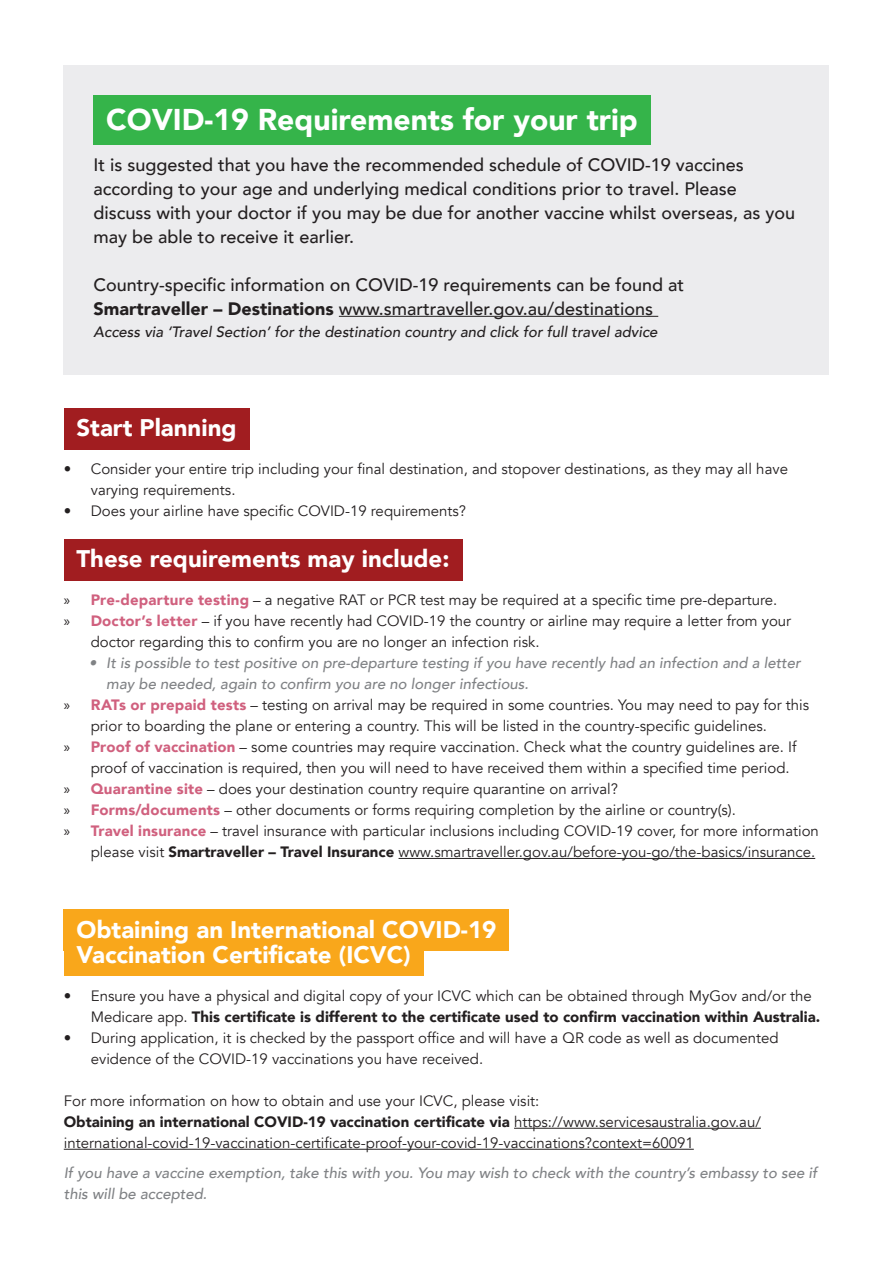
<style>
.page{position:relative;width:893px;height:1263px;background:#fff}
.page>*{position:absolute;margin:0;border:0;box-sizing:border-box;transform-origin:0 0}
.t1{font:900 30px "Avenir";color:#fff}
.Section_Heading{font:900 24px "Avenir";color:#fff}
.t2{font:500 18px/24px "Avenir";color:#231f20}
.bodycopy{font:15px/21px "Avenir";color:#231f20}
.bodycopy-2{font:italic 500 15px/21px "Avenir";color:#808285}
.t3{font:italic 500 15px "Avenir";color:#231f20}
.s1{font-weight:900}
.s2{font-family:"Myriad Pro"}
.s3{font-weight:900;color:#d0607e}
</style>
<div class="page">
<div style="left:64px;top:65px;width:765px;height:309px;background:#ececee"></div>
<div style="left:94px;top:96px;width:556px;height:49px;background:#35b44a"></div>
<hr style="left:339px;top:316px;width:319px;height:1px;background:#231f20">
<div style="left:64px;top:408px;width:185px;height:41px;background:#a11d20"></div>
<div style="left:64px;top:539px;width:398px;height:41px;background:#a11d20"></div>
<hr style="left:399px;top:858px;width:416px;height:1px;background:#231f20">
<div style="left:64px;top:909px;width:445px;height:42px;background:#f9a71b"></div>
<div style="left:64px;top:935px;width:359px;height:41px;background:#f9a71b"></div>
<hr style="left:514px;top:1128px;width:247px;height:1px;background:#231f20">
<hr style="left:64px;top:1149px;width:630px;height:1px;background:#231f20">
<p class="t1" style="left:106px;top:94px;width:533px">COVID-19 Requirements for your trip</p>
<p class="t2" style="left:94px;top:152px;width:703px">It is suggested that you have the recommended schedule of COVID-19 vaccines according to your age and underlying medical conditions prior to travel. Please discuss with your doctor if you may be due for another vaccine whilst overseas, as you may be able to receive it earlier.</p>
<p class="t2" style="left:94px;top:272px;width:592px">Country-specific information on COVID-19 requirements can be found at</p>
<p class="t2" style="left:94px;top:296px;width:561px"><span class="s1">Smartraveller – Destinations</span> www.smartraveller.gov.au/destinations</p>
<p class="t3" style="left:94px;top:323px;width:566px">Access via ‘Travel Section’ for the destination country and click for full travel advice</p>
<p class="Section_Heading" style="left:77px;top:407px;width:162px">Start Planning</p>
<p class="bodycopy" style="left:91px;top:459px;width:699px;text-indent:-27px">• Consider your entire trip including your final destination, and stopover destinations, as they may all have varying requirements.</p>
<p class="bodycopy" style="left:64px;top:501px;width:404px">• Does your airline have specific COVID-19 requirements?</p>
<p class="Section_Heading" style="left:77px;top:538px;width:374px">These requirements may include:</p>
<p class="bodycopy" style="left:64px;top:590px;width:715px"><span class="s2">»</span> <span class="s3">Pre-departure testing</span> – a negative RAT or PCR test may be required at a specific time pre-departure.</p>
<p class="bodycopy" style="left:91px;top:611px;width:702px;text-indent:-27px"><span class="s2">»</span> <span class="s3">Doctor’s letter</span> – if you have recently had COVID-19 the country or airline may require a letter from your doctor regarding this to confirm you are no longer an infection risk.</p>
<p class="bodycopy-2" style="left:106px;top:653px;width:696px;text-indent:-17px">• It is possible to test positive on pre-departure testing if you have recently had an infection and a letter may be needed, again to confirm you are no longer infectious.</p>
<p class="bodycopy" style="left:91px;top:695px;width:720px;text-indent:-27px"><span class="s2">»</span> <span class="s3">RATs or prepaid tests</span> – testing on arrival may be required in some countries. You may need to pay for this prior to boarding the plane or entering a country. This will be listed in the country-specific guidelines.</p>
<p class="bodycopy" style="left:91px;top:737px;width:707px;text-indent:-27px"><span class="s2">»</span> <span class="s3">Proof of vaccination</span> – some countries may require vaccination. Check what the country guidelines are. If proof of vaccination is required, then you will need to have received them within a specified time period.</p>
<p class="bodycopy" style="left:64px;top:779px;width:556px"><span class="s2">»</span> <span class="s3">Quarantine site</span> – does your destination country require quarantine on arrival?</p>
<p class="bodycopy" style="left:64px;top:800px;width:674px"><span class="s2">»</span> <span class="s3">Forms/documents</span> – other documents or forms requiring completion by the airline or country(s).</p>
<p class="bodycopy" style="left:64px;top:821px;width:757px;text-align:right"><span class="s2">»</span> <span class="s3">Travel insurance</span> – travel insurance with particular inclusions including COVID-19 cover, for more information please visit <span class="s1">Smartraveller – Travel Insurance</span> www.smartraveller.gov.au/before-you-go/the-basics/insurance.</p>
<p class="Section_Heading" style="left:77px;top:909px;width:421px">Obtaining an International COVID-19</p>
<p class="Section_Heading" style="left:77px;top:934px;width:336px">Vaccination Certificate (ICVC)</p>
<p class="bodycopy" style="left:91px;top:986px;width:731px;text-indent:-27px">• Ensure you have a physical and digital copy of your ICVC which can be obtained through MyGov and/or the<br>Medicare app. <span class="s1">This certificate is different to the certificate used to confirm vaccination within Australia.</span></p>
<p class="bodycopy" style="left:91px;top:1028px;width:689px;text-indent:-27px">• During application, it is checked by the passport office and will have a QR code as well as documented evidence of the COVID-19 vaccinations you have received.</p>
<p class="bodycopy" style="left:64px;top:1091px;width:477px">For more information on how to obtain and use your ICVC, please visit:</p>
<p class="bodycopy" style="left:64px;top:1112px;width:699px"><span class="s1">Obtaining an international COVID-19 vaccination certificate via</span> https://www.servicesaustralia.gov.au/ international-covid-19-vaccination-certificate-proof-your-covid-19-vaccinations?context=60091</p>
<p class="bodycopy-2" style="left:64px;top:1162px;width:755px">If you have a vaccine exemption, take this with you. You may wish to check with the country’s embassy to see if this will be accepted.</p>
</div>
